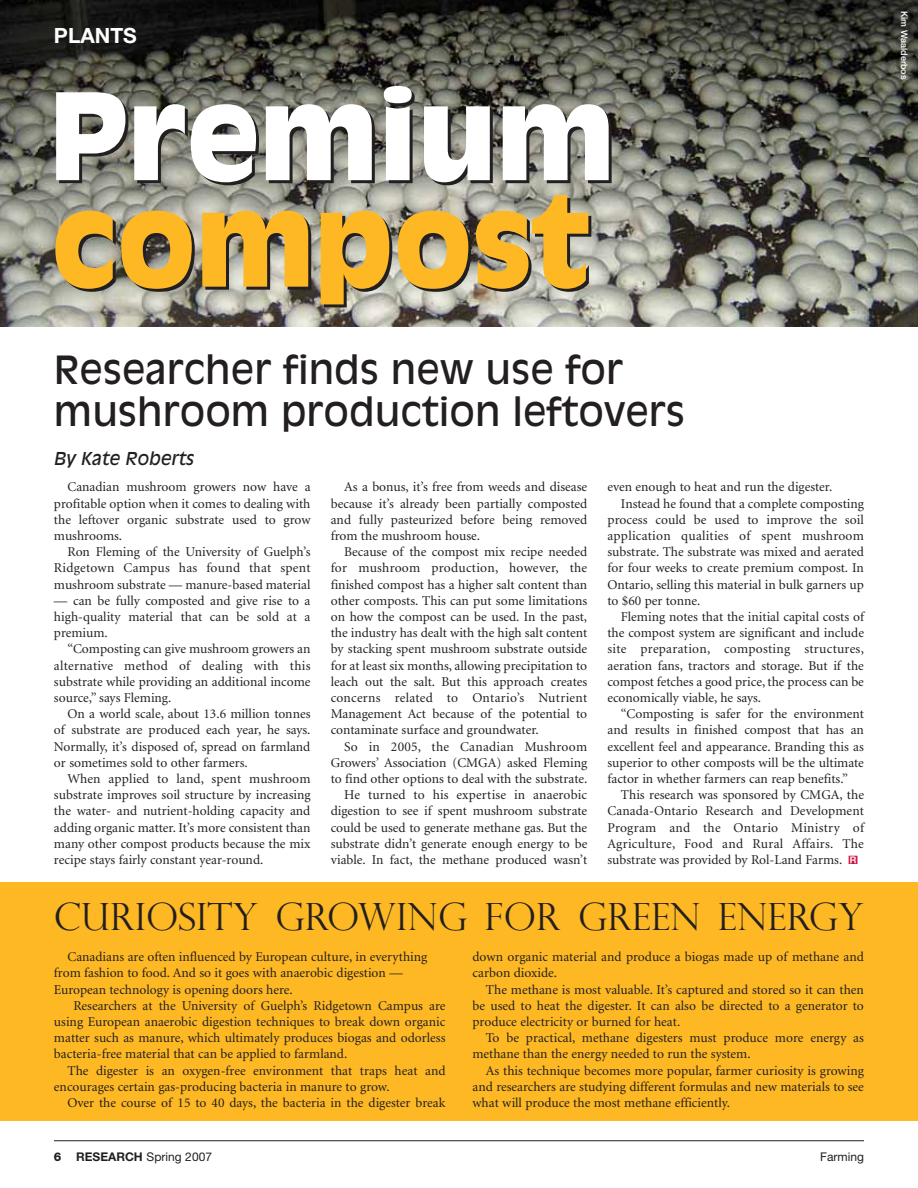
<style>
.page{position:relative;width:918px;height:1188px;background:#fff}
.page>*{position:absolute;margin:0;border:0;box-sizing:border-box;transform-origin:0 0}
.t1{font:900 118.5px "Antique Olive";color:#fff}
.t2{font:900 118.5px "Antique Olive";color:#fdb824}
.t3{font:38.4px/42px "Antique Olive";color:#231f20}
.t4{font:300 37.5px "Perpetua Titling";color:#231f20}
.t5{font:700 21px "Helvetica Neue";color:#fff}
.t6{font:italic 17.55px "Antique Olive";color:#231f20}
.t7{font:13.5px/16.2px "Minion";color:#231f20;text-align:justify}
.t8{font:13.5px "Minion";letter-spacing:.02em;color:#231f20}
.t9{font:12px "Helvetica Neue";color:#231f20}
.t10{font:500 9px "Helvetica Neue";color:#fff}
.s1{font-weight:800}
.s2{font-weight:700}
</style>
<div class="page">
<img style="left:0;top:0;width:918px;height:326px">
<div style="left:0;top:882px;width:918px;height:238px;background:#fdb824"></div>
<hr style="left:54px;top:1140px;width:810px;height:1px;background:#231f20">
<h3 class="t5" style="left:54px;top:28px;width:84px">PLANTS</h3>
<h1 class="t1" style="left:49px;top:88px;width:568px">Premium</h1>
<h1 class="t2" style="left:51px;top:195px;width:542px">compost</h1>
<h2 class="t3" style="left:54px;top:351px;width:633px">Researcher finds new use for mushroom production leftovers</h2>
<p class="t6" style="left:54px;top:451px;width:141px">By Kate Roberts</p>
<p class="t7" style="left:54px;top:480px;width:258px;text-indent:14px">Canadian mushroom growers now have a profitable option when it comes to dealing with the leftover organic substrate used to grow mushrooms.</p>
<p class="t7" style="left:54px;top:545px;width:258px;text-indent:14px">Ron Fleming of the University of Guelph’s Ridgetown Campus has found that spent mushroom substrate — manure-based material</p>
<p class="t7" style="left:54px;top:594px;width:258px">— can be fully composted and give rise to a high-quality material that can be sold at a premium.</p>
<p class="t7" style="left:54px;top:642px;width:258px;text-indent:14px">“Composting can give mushroom growers an alternative method of dealing with this substrate while providing an additional income source,” says Fleming.</p>
<p class="t7" style="left:54px;top:707px;width:258px;text-indent:14px">On a world scale, about 13.6 million tonnes of substrate are produced each year, he says.<br>Normally, it’s disposed of, spread on farmland or sometimes sold to other farmers.</p>
<p class="t7" style="left:54px;top:772px;width:258px;text-indent:14px">When applied to land, spent mushroom substrate improves soil structure by increasing the water- and nutrient-holding capacity and adding organic matter. It’s more consistent than many other compost products because the mix recipe stays fairly constant year-round.</p>
<p class="t7" style="left:331px;top:480px;width:258px;text-indent:14px">As a bonus, it’s free from weeds and disease because it’s already been partially composted and fully pasteurized before being removed from the mushroom house.</p>
<p class="t7" style="left:331px;top:545px;width:258px;text-indent:14px">Because of the compost mix recipe needed for mushroom production, however, the finished compost has a higher salt content than other composts. This can put some limitations on how the compost can be used. In the past, the industry has dealt with the high salt content by stacking spent mushroom substrate outside for at least six months, allowing precipitation to leach out the salt. But this approach creates concerns related to Ontario’s Nutrient Management Act because of the potential to contaminate surface and groundwater.</p>
<p class="t7" style="left:331px;top:739px;width:258px;text-align:right">So in 2005, the Canadian Mushroom Growers’ Association (CMGA) asked Fleming to find other options to deal with the substrate.<br>He turned to his expertise in anaerobic digestion to see if spent mushroom substrate could be used to generate methane gas. But the substrate didn’t generate enough energy to be viable. In fact, the methane produced wasn’t</p>
<p class="t7" style="left:607px;top:480px;width:226px">even enough to heat and run the digester.</p>
<p class="t7" style="left:621px;top:496px;width:245px">Instead he found that a complete composting</p>
<p class="t7" style="left:607px;top:513px;width:258px">process could be used to improve the soil</p>
<p class="t8" style="left:607px;top:530px;width:258px">application qualities of spent mushroom</p>
<p class="t7" style="left:607px;top:545px;width:258px">substrate. The substrate was mixed and aerated</p>
<p class="t7" style="left:607px;top:561px;width:258px">for four weeks to create premium compost. In</p>
<p class="t7" style="left:607px;top:577px;width:258px">Ontario, selling this material in bulk garners up</p>
<p class="t7" style="left:607px;top:594px;width:95px">to $60 per tonne.</p>
<p class="t7" style="left:621px;top:610px;width:245px">Fleming notes that the initial capital costs of</p>
<p class="t7" style="left:607px;top:626px;width:258px">the compost system are significant and include</p>
<p class="t8" style="left:607px;top:644px;width:258px">site preparation, composting structures,</p>
<p class="t7" style="left:607px;top:658px;width:258px">aeration fans, tractors and storage. But if the</p>
<p class="t7" style="left:607px;top:675px;width:258px">compost fetches a good price, the process can be</p>
<p class="t7" style="left:607px;top:691px;width:155px">economically viable, he says.</p>
<p class="t7" style="left:621px;top:707px;width:245px">“Composting is safer for the environment</p>
<p class="t7" style="left:607px;top:723px;width:258px">and results in finished compost that has an</p>
<p class="t7" style="left:607px;top:739px;width:258px">excellent feel and appearance. Branding this as</p>
<p class="t7" style="left:607px;top:756px;width:258px">superior to other composts will be the ultimate</p>
<p class="t7" style="left:607px;top:772px;width:242px">factor in whether farmers can reap benefits.”</p>
<p class="t7" style="left:621px;top:788px;width:245px">This research was sponsored by CMGA, the</p>
<p class="t7" style="left:607px;top:804px;width:258px">Canada-Ontario Research and Development</p>
<p class="t8" style="left:607px;top:822px;width:258px">Program and the Ontario Ministry of</p>
<p class="t8" style="left:607px;top:838px;width:258px">Agriculture, Food and Rural Affairs. The</p>
<p class="t7" style="left:607px;top:853px;width:236px">substrate was provided by Rol-Land Farms.</p>
<h3 class="t4" style="left:54px;top:895px;width:812px">CURIOSITY GROWING FOR GREEN ENERGY</h3>
<p class="t7" style="left:54px;top:950px;width:375px;text-align:left;text-indent:14px">Canadians are often influenced by European culture, in everything from fashion to food. And so it goes with anaerobic digestion —<br>European technology is opening doors here.</p>
<p class="t7" style="left:54px;top:999px;width:393px;text-indent:20px">Researchers at the University of Guelph’s Ridgetown Campus are using European anaerobic digestion techniques to break down organic matter such as manure, which ultimately produces biogas and odorless bacteria-free material that can be applied to farmland.</p>
<p class="t7" style="left:54px;top:1063px;width:393px;text-indent:14px">The digester is an oxygen-free environment that traps heat and encourages certain gas-producing bacteria in manure to grow.</p>
<p class="t7" style="left:67px;top:1096px;width:379px">Over the course of 15 to 40 days, the bacteria in the digester break</p>
<p class="t7" style="left:472px;top:950px;width:393px">down organic material and produce a biogas made up of methane and carbon dioxide.</p>
<p class="t7" style="left:472px;top:982px;width:393px;text-indent:14px">The methane is most valuable. It’s captured and stored so it can then be used to heat the digester. It can also be directed to a generator to produce electricity or burned for heat.</p>
<p class="t7" style="left:472px;top:1031px;width:393px;text-indent:14px">To be practical, methane digesters must produce more energy as methane than the energy needed to run the system.</p>
<p class="t7" style="left:472px;top:1063px;width:393px;text-indent:14px">As this technique becomes more popular, farmer curiosity is growing and researchers are studying different formulas and new materials to see what will produce the most methane efficiently.</p>
<p class="t9" style="left:54px;top:1153px;width:160px"><span class="s1">6</span> <span class="s2">RESEARCH</span> Spring 2007</p>
<p class="t9" style="left:820px;top:1153px;width:45px">Farming</p>
<p class="t10" style="left:908px;top:11px;width:70px;rotate:90deg">Kim Waalderbos</p>
</div>
